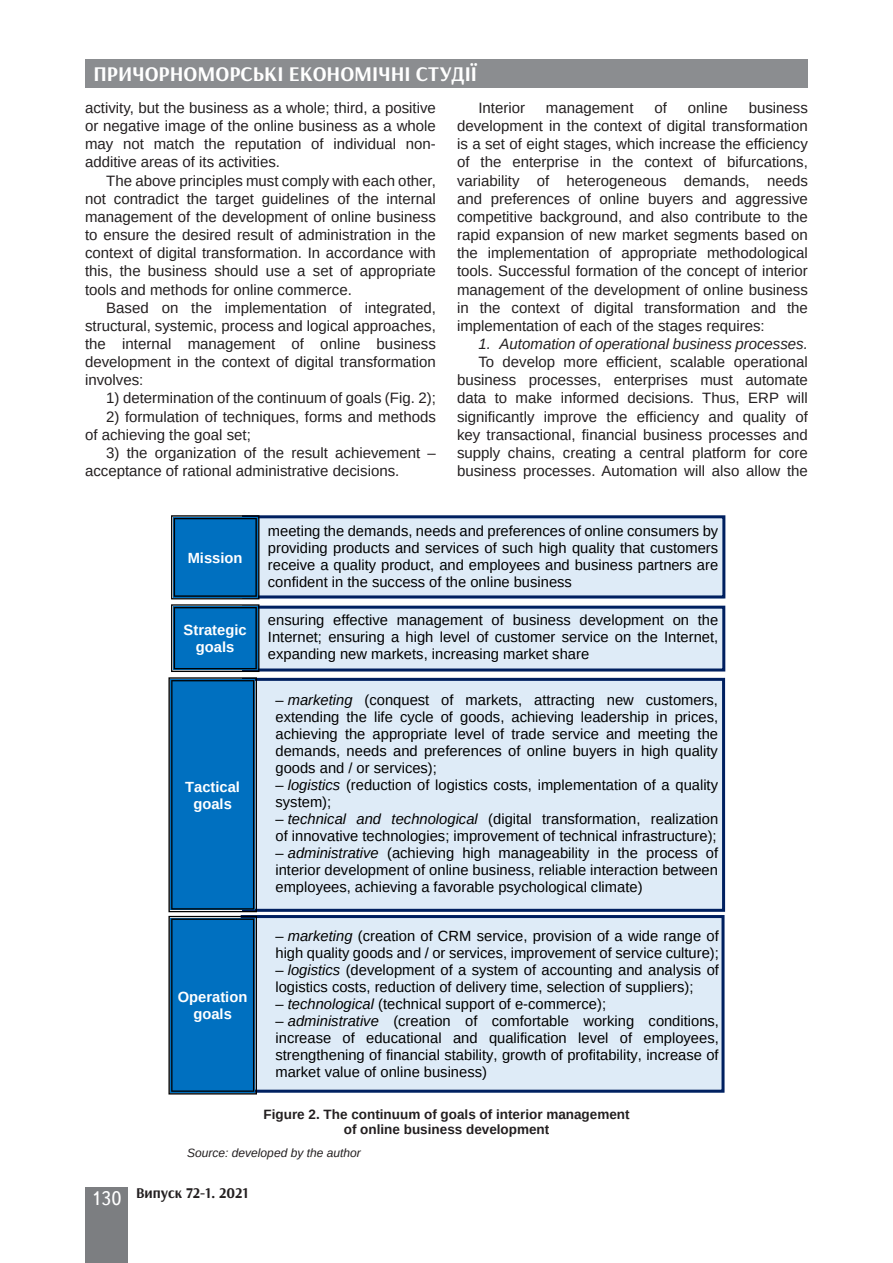
<style>
.page{position:relative;width:893px;height:1263px;background:#fff}
.page>*{position:absolute;margin:0;border:0;box-sizing:border-box;transform-origin:0 0}
.t1{font:700 21px "Arsenal";color:#fff}
.Текст_основной_G{font:15px/18.1px "Arimo";color:#231f20;text-align:justify}
.Текст_основной_G-2{font:italic 15px "Arimo";color:#231f20}
.t2{font:700 15px "Arsenal";color:#231f20}
.t3{font:14.7px/17px "Arimo";color:#000;text-align:justify}
.t4{font:700 14.7px/17px "Arimo";color:#fff;text-align:center}
.Рисунок{font:700 13.5px/15px "Arimo";color:#231f20;text-align:center}
.Джерело{font:italic 12px "Arimo";color:#231f20}
.s1{font-style:italic}
.s2{font-family:"Ukrainian Text";font-weight:400;font-size:19.5px;color:#fff}
</style>
<div class="page">
<div style="left:85px;top:59px;width:723px;height:29px;background:#8b8d90"></div>
<div style="left:85px;top:1186px;width:43px;height:76px;background:#7c7e81"></div>
<div style="left:244px;top:918px;width:480px;height:174px;background:#deebf7"></div>
<div style="left:241px;top:915px;width:483px;height:178px;border:3px solid #002060"></div>
<div style="left:244px;top:518px;width:480px;height:80px;background:#deebf7"></div>
<div style="left:242px;top:515px;width:483px;height:83px;border:3px solid #002060"></div>
<div style="left:244px;top:679px;width:480px;height:231px;background:#deebf7"></div>
<div style="left:242px;top:678px;width:483px;height:234px;border:3px solid #002060"></div>
<div style="left:244px;top:607px;width:480px;height:63px;background:#deebf7"></div>
<div style="left:242px;top:606px;width:483px;height:65px;border:3px solid #002060"></div>
<svg style="left:168px;top:515px;width:91px;height:579px;background:#1d76b6"></svg>
<h1 class="t1" style="left:94px;top:61px;width:385px">ПРИЧОРНОМОРСЬКІ ЕКОНОМІЧНІ СТУДІЇ</h1>
<p class="Текст_основной_G" style="left:85px;top:99px;width:352px">activity, but the business as a whole; third, a positive or negative image of the online business as a whole may not match the reputation of individual non&shy;additive areas of its activities.</p>
<p class="Текст_основной_G" style="left:85px;top:171px;width:352px;text-indent:21px">The above principles must comply with each other, not contradict the target guidelines of the internal management of the development of online business to ensure the desired result of administration in the context of digital transformation. In accordance with this, the business should use a set of appropriate tools and methods for online commerce.</p>
<p class="Текст_основной_G" style="left:85px;top:298px;width:352px;text-indent:21px">Based on the implementation of integrated, structural, systemic, process and logical approaches, the internal management of online business development in the context of digital transformation involves:</p>
<p class="Текст_основной_G" style="left:106px;top:389px;width:331px">1) determination of the continuum of goals (Fig. 2);</p>
<p class="Текст_основной_G" style="left:85px;top:407px;width:352px;text-indent:21px">2) formulation of techniques, forms and methods of achieving the goal set;</p>
<p class="Текст_основной_G" style="left:85px;top:444px;width:352px;text-indent:21px">3) the organization of the result achievement – acceptance of rational administrative decisions.</p>
<p class="Текст_основной_G" style="left:457px;top:99px;width:352px;text-indent:292px">business development in the context of digital transformation is a set of eight stages, which increase the efficiency of the enterprise in the context of bifurcations, variability of heterogeneous demands, needs and preferences of online buyers and aggressive competitive background, and also contribute to the rapid expansion of new market segments based on the implementation of appropriate methodological tools. Successful formation of the concept of interior management of the development of online business in the context of digital transformation and the implementation of each of the stages requires:</p>
<p class="Текст_основной_G-2" style="left:478px;top:334px;width:331px">1. Automation of operational business processes.</p>
<p class="Текст_основной_G" style="left:457px;top:353px;width:352px;text-indent:21px">To develop more efficient, scalable operational business processes, enterprises must automate data to make informed decisions. Thus, ERP will significantly improve the efficiency and quality of key transactional, financial business processes and supply chains, creating a central platform for core business processes. Automation will also allow the</p>
<p class="Текст_основной_G" style="left:478px;top:99px;width:48px">Interior</p>
<p class="Текст_основной_G" style="left:546px;top:99px;width:89px">management</p>
<p class="Текст_основной_G" style="left:654px;top:99px;width:14px">of</p>
<p class="Текст_основной_G" style="left:688px;top:99px;width:42px">online</p>
<p class="t4" style="left:188px;top:549px;width:56px">Mission</p>
<p class="t4" style="left:184px;top:621px;width:65px">Strategic goals</p>
<p class="t4" style="left:185px;top:778px;width:56px">Tactical goals</p>
<p class="t4" style="left:178px;top:988px;width:71px">Operation goals</p>
<p class="t3" style="left:268px;top:523px;width:452px">meeting the demands, needs and preferences of online consumers by providing products and services of such high quality that customers receive a quality product, and employees and business partners are confident in the success of the online business</p>
<p class="t3" style="left:268px;top:612px;width:452px">ensuring effective management of business development on the Internet; ensuring a high level of customer service on the Internet, expanding new markets, increasing market share</p>
<p class="t3" style="left:275px;top:692px;width:444px">– <span class="s1">marketing</span> (conquest of markets, attracting new customers, extending the life cycle of goods, achieving leadership in prices, achieving the appropriate level of trade service and meeting the demands, needs and preferences of online buyers in high quality goods and / or services);</p>
<p class="t3" style="left:275px;top:776px;width:444px">– <span class="s1">logistics</span> (reduction of logistics costs, implementation of a quality system);</p>
<p class="t3" style="left:275px;top:810px;width:444px">– <span class="s1">technical and technological</span> (digital transformation, realization of innovative technologies; improvement of technical infrastructure);</p>
<p class="t3" style="left:275px;top:844px;width:444px">– <span class="s1">administrative</span> (achieving high manageability in the process of interior development of online business, reliable interaction between employees, achieving a favorable psychological climate)</p>
<p class="t3" style="left:275px;top:927px;width:445px">– <span class="s1">marketing</span> (creation of CRM service, provision of a wide range of high quality goods and / or services, improvement of service culture);</p>
<p class="t3" style="left:275px;top:961px;width:445px">– <span class="s1">logistics</span> (development of a system of accounting and analysis of logistics costs, reduction of delivery time, selection of suppliers);</p>
<p class="t3" style="left:275px;top:995px;width:332px">– <span class="s1">technological</span> (technical support of e-commerce);</p>
<p class="t3" style="left:275px;top:1012px;width:445px">– <span class="s1">administrative</span> (creation of comfortable working conditions, increase of educational and qualification level of employees, strengthening of financial stability, growth of profitability, increase of market value of online business)</p>
<p class="Рисунок" style="left:264px;top:1107px;width:368px">Figure 2. The continuum of goals of interior management of online business development</p>
<p class="Джерело" style="left:187px;top:1145px;width:175px">Source: developed by the author</p>
<p class="t2" style="left:91px;top:1183px;width:159px"><span class="s2">130</span> Випуск 72-1. 2021</p>
</div>
